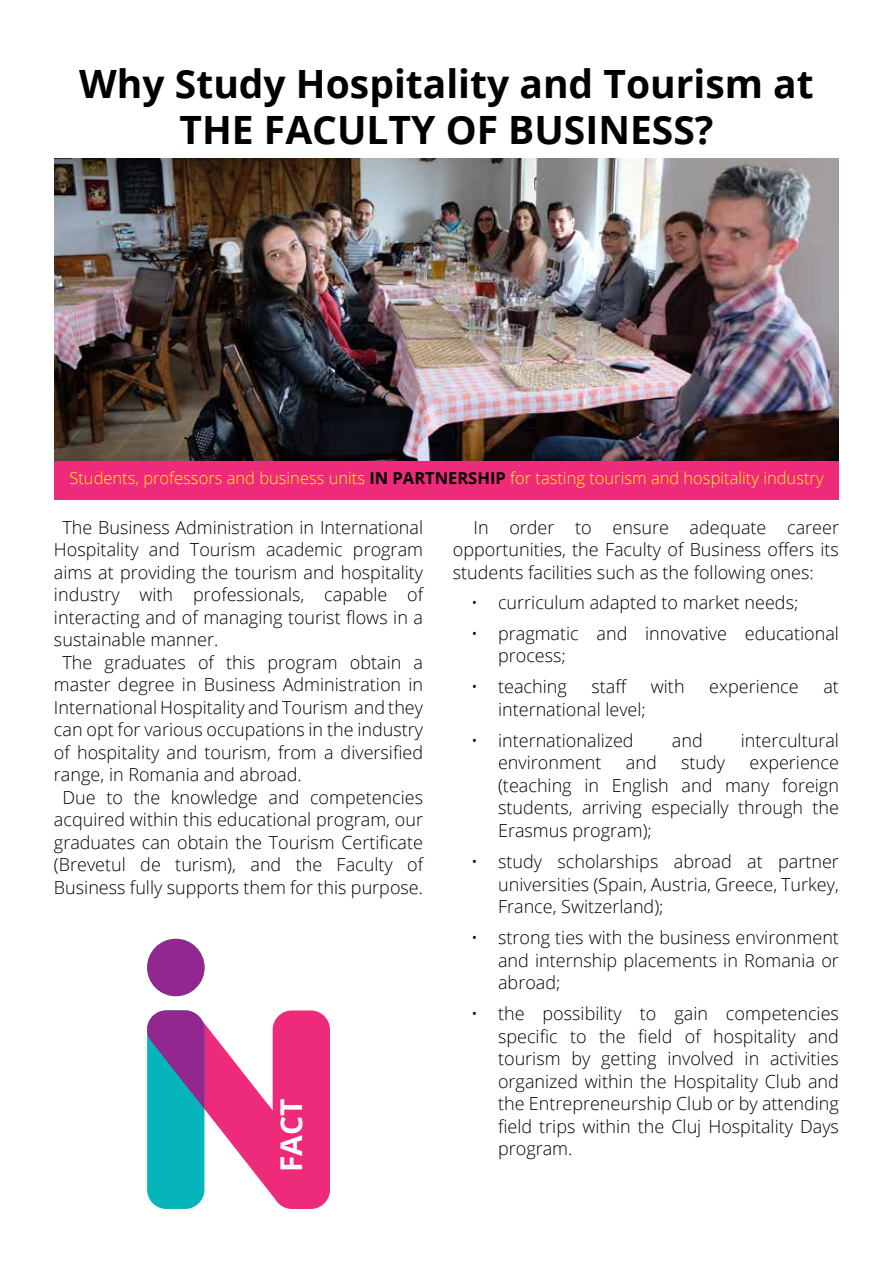
<style>
.page{position:relative;width:893px;height:1263px;background:#fff}
.page>*{position:absolute;margin:0;border:0;box-sizing:border-box;transform-origin:0 0}
.t1{font:700 39px/46.8px "Open Sans";color:#000;text-align:center}
.t2{font:700 30px "Open Sans";color:#fff}
.t3{font:300 18px/22.5px "Open Sans";color:#000;text-align:justify}
.t4{font:300 16.5px "Open Sans";color:#ff0}
.s1{font-weight:700;color:#000}
</style>
<div class="page">
<img style="left:54px;top:158px;width:785px;height:303px">
<div style="left:147px;top:939px;width:58px;height:57px;background:#92278f;border-radius:50%"></div>
<svg style="left:147px;top:1010px;width:183px;height:199px"></svg>
<div style="left:54px;top:461px;width:785px;height:39px;background:#ee2a7b"></div>
<h1 class="t1" style="left:79px;top:59px;width:736px">Why Study Hospitality and Tourism at<br>THE FACULTY OF BUSINESS?</h1>
<p class="t4" style="left:69px;top:466px;width:756px">Students, professors and business units <span class="s1">IN PARTNERSHIP</span> for tasting tourism and hospitality industry</p>
<p class="t3" style="left:453px;top:516px;width:388px;text-indent:21px">In order to ensure adequate career opportunities, the Faculty of Business offers its students facilities such as the following ones:</p>
<p class="t3" style="left:471px;top:591px;width:329px">• curriculum adapted to market needs;</p>
<p class="t3" style="left:498px;top:622px;width:342px;text-indent:-27px">• pragmatic and innovative educational process;</p>
<p class="t3" style="left:471px;top:675px;width:97px">• teaching</p>
<p class="t3" style="left:591px;top:675px;width:37px">staff</p>
<p class="t3" style="left:651px;top:675px;width:35px">with</p>
<p class="t3" style="left:709px;top:675px;width:91px">experience</p>
<p class="t3" style="left:823px;top:675px;width:17px">at</p>
<p class="t3" style="left:498px;top:698px;width:149px">international level;</p>
<p class="t3" style="left:471px;top:729px;width:164px">• internationalized</p>
<p class="t3" style="left:672px;top:729px;width:32px">and</p>
<p class="t3" style="left:741px;top:729px;width:100px">intercultural</p>
<p class="t3" style="left:498px;top:751px;width:105px">environment</p>
<p class="t3" style="left:626px;top:751px;width:32px">and</p>
<p class="t3" style="left:681px;top:751px;width:46px">study</p>
<p class="t3" style="left:62px;top:516px;width:362px">The Business Administration in International</p>
<p class="t3" style="left:54px;top:538px;width:371px">Hospitality and Tourism academic program</p>
<p class="t3" style="left:54px;top:561px;width:371px">aims at providing the tourism and hospitality</p>
<p class="t3" style="left:54px;top:583px;width:371px">industry with professionals, capable of</p>
<p class="t3" style="left:54px;top:606px;width:371px">interacting and of managing tourist flows in a</p>
<p class="t3" style="left:54px;top:628px;width:166px">sustainable manner.</p>
<p class="t3" style="left:62px;top:651px;width:362px">The graduates of this program obtain a</p>
<p class="t3" style="left:54px;top:673px;width:371px">master degree in Business Administration in</p>
<p class="t3" style="left:54px;top:696px;width:371px">International Hospitality and Tourism and they</p>
<p class="t3" style="left:54px;top:718px;width:371px">can opt for various occupations in the industry</p>
<p class="t3" style="left:54px;top:741px;width:371px">of hospitality and tourism, from a diversified</p>
<p class="t3" style="left:54px;top:763px;width:249px">range, in Romania and abroad.</p>
<p class="t3" style="left:62px;top:786px;width:362px">Due to the knowledge and competencies</p>
<p class="t3" style="left:54px;top:808px;width:371px">acquired within this educational program, our</p>
<p class="t3" style="left:54px;top:831px;width:371px">graduates can obtain the Tourism Certificate</p>
<p class="t3" style="left:54px;top:853px;width:371px">(Brevetul de turism), and the Faculty of</p>
<p class="t3" style="left:54px;top:876px;width:371px">Business fully supports them for this purpose.</p>
<p class="t3" style="left:498px;top:751px;width:342px;text-indent:251px">experience (teaching in English and many foreign students, arriving especially through the Erasmus program);</p>
<p class="t3" style="left:498px;top:850px;width:342px;text-indent:-27px">• study scholarships abroad at partner universities (Spain, Austria, Greece, Turkey, France, Switzerland);</p>
<p class="t3" style="left:498px;top:926px;width:342px;text-indent:-27px">• strong ties with the business environment and internship placements in Romania or abroad;</p>
<p class="t3" style="left:498px;top:1002px;width:342px;text-indent:-27px">• the possibility to gain competencies specific to the field of hospitality and tourism by getting involved in activities organized within the Hospitality Club and the Entrepreneurship Club or by attending field trips within the Cluj Hospitality Days program.</p>
<h2 class="t2" style="left:270px;top:1172px;width:75px;rotate:-90deg">FACT</h2>
</div>
